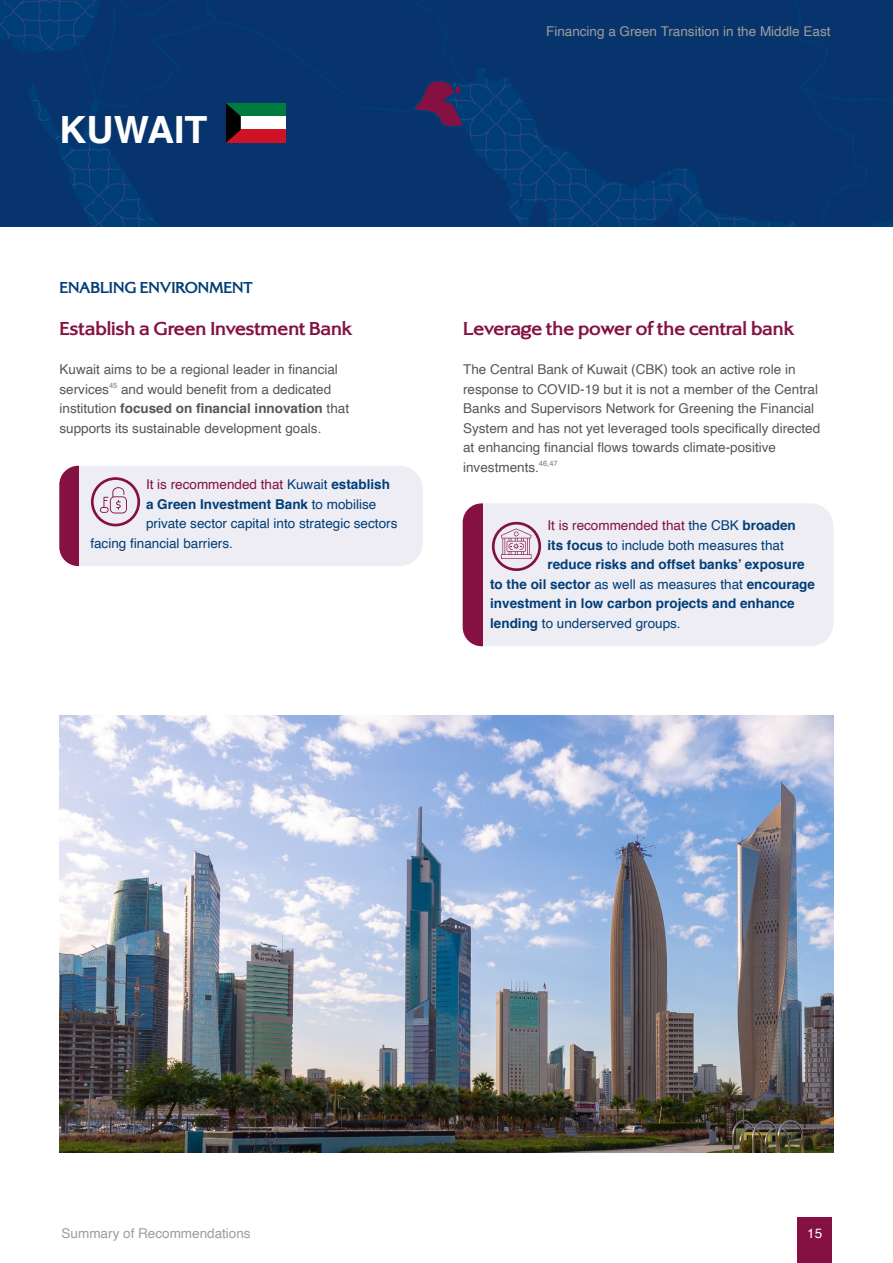
<style>
.page{position:relative;width:893px;height:1263px;background:#fff}
.page>*{position:absolute;margin:0;border:0;box-sizing:border-box;transform-origin:0 0}
.t1{font:700 37.5px "Helvetica";color:#fff}
.t2{font:700 19.5px "Alexon RR";color:#841142}
.t3{font:700 16.5px "Alexon RR";color:#003e78}
.t4{font:13.5px/19.5px "Helvetica";color:#575756}
.t5{font:700 13.5px "Helvetica";color:#003e78}
.t6{font:13.5px "Helvetica";color:#003e78}
.t7{font:13.5px "Helvetica";color:#841142}
.t8{font:13.5px "Helvetica";color:#9d9d9c}
.t9{font:13.5px "Helvetica";color:#fff}
.s1{font-weight:700}
.s2{color:#003e78}
.s3{font-weight:700;color:#003e78}
.s4{font-weight:400}
</style>
<div class="page">
<div style="left:482px;top:503px;width:351px;height:143px;background:#eeedf4"></div>
<div style="left:463px;top:503px;width:19px;height:143px;background:#841142"></div>
<div style="left:798px;top:1217px;width:34px;height:46px;background:#841142"></div>
<svg style="left:0;top:0;width:893px;height:226px"></svg>
<svg style="left:59px;top:466px;width:364px;height:100px"></svg>
<div style="left:91px;top:477px;width:49px;height:49px;border:3px solid #841142;border-radius:50%"></div>
<div style="left:492px;top:522px;width:49px;height:49px;border:3px solid #841142;border-radius:50%"></div>
<svg style="left:501px;top:528px;width:30px;height:31px"></svg>
<img style="left:60px;top:715px;width:773px;height:437px">
<h1 class="t1" style="left:60px;top:99px;width:149px">KUWAIT</h1>
<p class="t3" style="left:60px;top:279px;width:195px">ENABLING ENVIRONMENT</p>
<h2 class="t2" style="left:60px;top:318px;width:295px">Establish a Green Investment Bank</h2>
<p class="t4" style="left:60px;top:360px;width:291px">Kuwait aims to be a regional leader in financial services<sup>45</sup> and would benefit from a dedicated institution <span class="s1">focused on financial innovation</span> that supports its sustainable development goals.</p>
<p class="t7" style="left:146px;top:474px;width:245px">It is recommended that <span class="s2">Kuwait</span> <span class="s3">establish</span></p>
<p class="t5" style="left:146px;top:493px;width:232px">a Green Investment Bank <span class="s4">to mobilise</span></p>
<p class="t6" style="left:146px;top:513px;width:253px">private sector capital into strategic sectors</p>
<p class="t6" style="left:90px;top:532px;width:144px">facing financial barriers.</p>
<p class="t8" style="left:546px;top:20px;width:286px">Financing a Green Transition in the Middle East</p>
<h2 class="t2" style="left:463px;top:318px;width:333px">Leverage the power of the central bank</h2>
<p class="t4" style="left:463px;top:360px;width:359px">The Central Bank of Kuwait (CBK) took an active role in response to COVID-19 but it is not a member of the Central Banks and Supervisors Network for Greening the Financial System and has not yet leveraged tools specifically directed at enhancing financial flows towards climate-positive investments.<sup>46,47</sup></p>
<p class="t7" style="left:547px;top:515px;width:250px">It is recommended that <span class="s2">the CBK</span> <span class="s3">broaden</span></p>
<p class="t6" style="left:547px;top:535px;width:238px"><span class="s1">its focus</span> to include both measures that</p>
<p class="t5" style="left:547px;top:554px;width:259px">reduce risks and offset banks’ exposure</p>
<p class="t5" style="left:490px;top:573px;width:326px">to the oil sector <span class="s4">as well as measures that</span> encourage</p>
<p class="t5" style="left:490px;top:593px;width:306px">investment in low carbon projects and enhance</p>
<p class="t6" style="left:490px;top:613px;width:192px"><span class="s1">lending</span> to underserved groups.</p>
<p class="t8" style="left:62px;top:1223px;width:191px">Summary of Recommendations</p>
<p class="t9" style="left:807px;top:1223px;width:17px">15</p>
</div>
